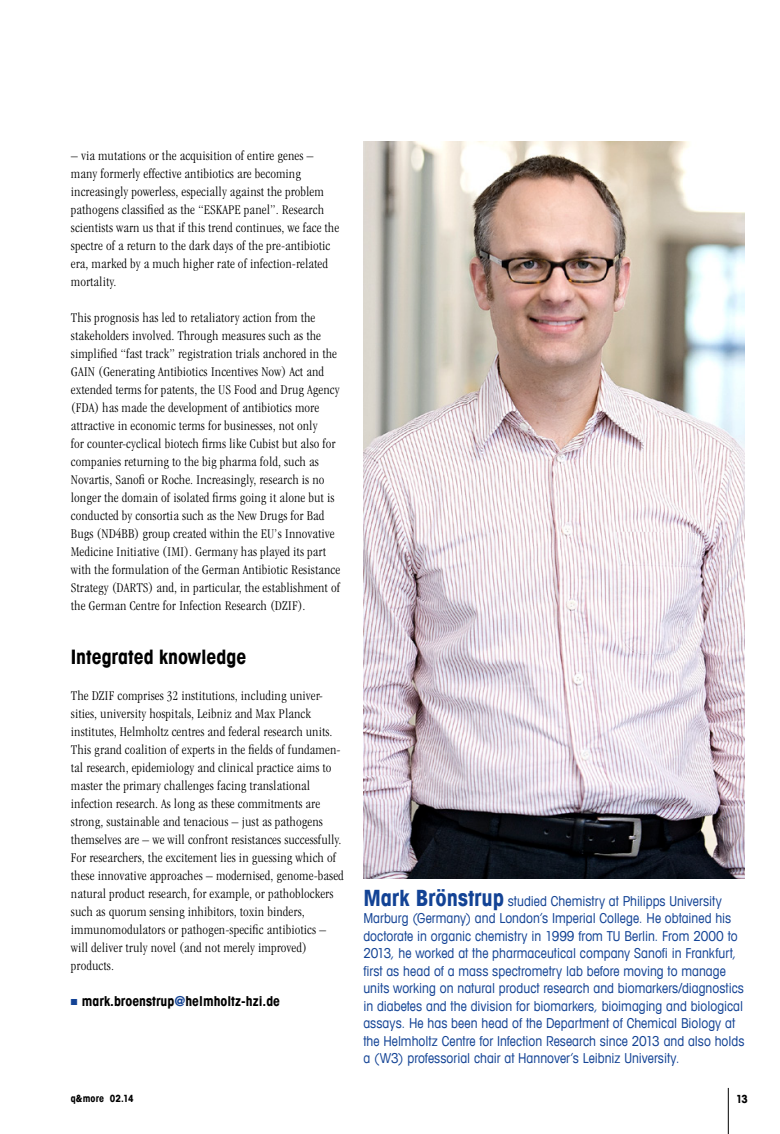
<style>
.page{position:relative;width:780px;height:1134px;background:#fff}
.page>*{position:absolute;margin:0;border:0;box-sizing:border-box;transform-origin:0 0}
.t1{font:700 condensed 20px "Avant Garde Com";letter-spacing:-.005em;color:#000}
.t2{font:300 condensed 13.75px/18px "MTD Magazin";color:#000}
.t3{font:condensed 13.75px/17.5px "Avant Garde Com";color:#134395}
.t4{font:700 condensed 13.75px "Avant Garde Com";color:#000}
.t5{font:700 condensed 11.25px "Avant Garde Com";color:#000}
.t6{font:700 condensed 10px "Avant Garde Com";letter-spacing:.01em;color:#000}
.s1{color:#134395}
.s2{font-weight:700;font-size:22.5px}
</style>
<div class="page">
<hr style="left:728px;top:1088px;width:1px;height:46px;background:#000">
<img style="left:363px;top:142px;width:381px;height:737px">
<p class="t2" style="left:71px;top:146px;width:270px">– via mutations or the acquisition of entire genes – many formerly effective antibiotics are becoming increasingly powerless, especially against the problem pathogens classified as the “ESKAPE panel”. Research scientists warn us that if this trend continues, we face the spectre of a return to the dark days of the pre-antibiotic era, marked by a much higher rate of infection-related mortality.</p>
<p class="t2" style="left:71px;top:308px;width:271px">This prognosis has led to retaliatory action from the stakeholders involved. Through measures such as the simplified “fast track” registration trials anchored in the GAIN (Generating Antibiotics Incentives Now) Act and extended terms for patents, the US Food and Drug Agency (FDA) has made the development of antibiotics more attractive in economic terms for businesses, not only<br>for counter-cyclical biotech firms like Cubist but also for companies returning to the big pharma fold, such as Novartis, Sanofi or Roche. Increasingly, research is no longer the domain of isolated firms going it alone but is conducted by consortia such as the New Drugs for Bad Bugs (ND4BB) group created within the EU’s Innovative Medicine Initiative (IMI). Germany has played its part with the formulation of the German Antibiotic Resistance Strategy (DARTS) and, in particular, the establishment of the German Centre for Infection Research (DZIF).</p>
<h1 class="t1" style="left:71px;top:644px;width:177px">Integrated knowledge</h1>
<p class="t2" style="left:71px;top:686px;width:274px">The DZIF comprises 32 institutions, including univer&shy;sities, university hospitals, Leibniz and Max Planck institutes, Helmholtz centres and federal research units.<br>This grand coalition of experts in the fields of fundamen&shy;tal research, epidemiology and clinical practice aims to master the primary challenges facing translational infection research. As long as these commitments are strong, sustainable and tenacious – just as pathogens themselves are – we will confront resistances successfully.<br>For researchers, the excitement lies in guessing which of these innovative approaches – modernised, genome-based natural product research, for example, or pathoblockers such as quorum sensing inhibitors, toxin binders, immunomodulators or pathogen-specific antibiotics – will deliver truly novel (and not merely improved) products.</p>
<p class="t4" style="left:71px;top:992px;width:211px"><span class="s1">■</span> mark.broenstrup<span class="s1">@</span>helmholtz-hzi.de</p>
<p class="t6" style="left:71px;top:1092px;width:64px">q&amp;more 02.14</p>
<p class="t3" style="left:363px;top:891px;width:382px"><span class="s2">Mark Brönstrup</span> studied Chemistry at Philipps University Marburg (Germany) and London’s Imperial College. He obtained his doctorate in organic chemistry in 1999 from TU Berlin. From 2000 to 2013, he worked at the pharmaceutical company Sanofi in Frankfurt, first as head of a mass spectrometry lab before moving to manage units working on natural product research and biomarkers/diagnostics in diabetes and the division for biomarkers, bioimaging and biological assays. He has been head of the Department of Chemical Biology at the Helmholtz Centre for Infection Research since 2013 and also holds a (W3) professorial chair at Hannover’s Leibniz University.</p>
<p class="t5" style="left:736px;top:1092px;width:13px">13</p>
</div>
